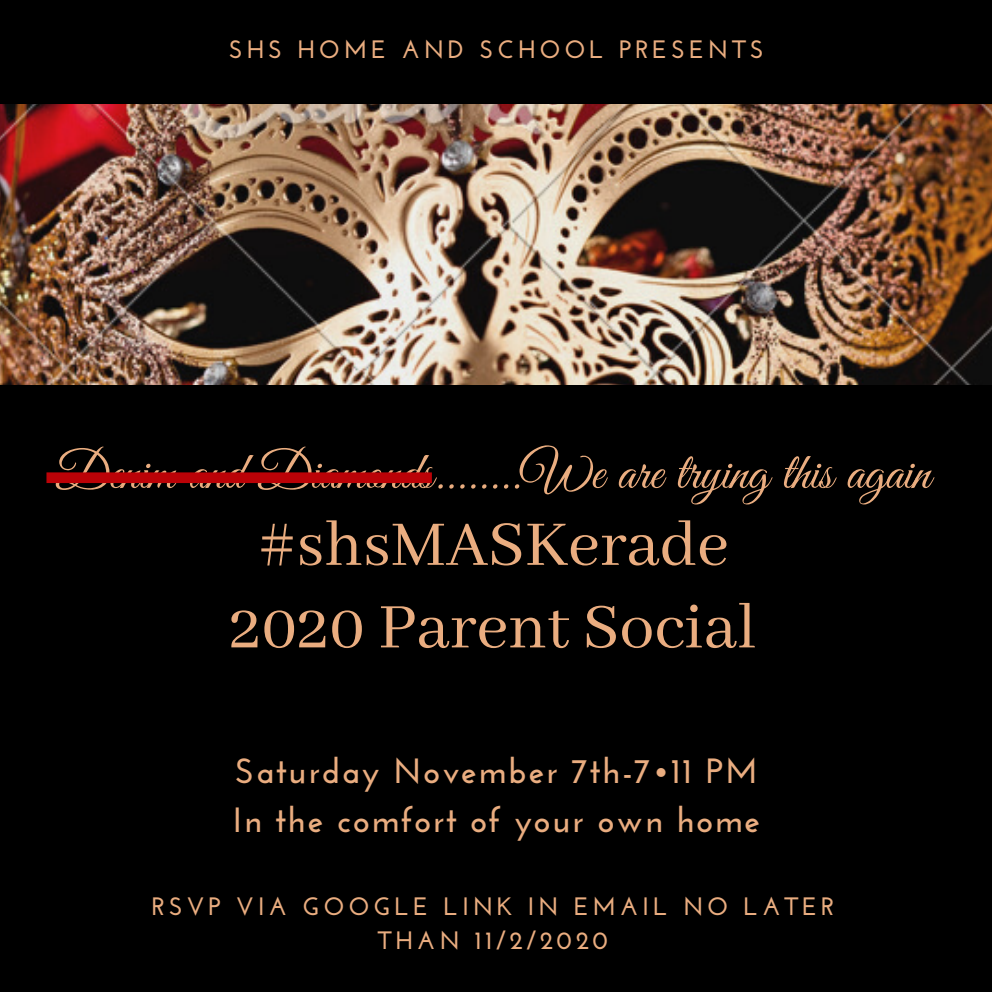
<style>
.page{position:relative;width:992px;height:992px;background:#fff}
.page>*{position:absolute;margin:0;border:0;box-sizing:border-box;transform-origin:0 0}
.t1{font:70px/82.5px "Abhaya Libre";color:#eaad80;text-align:center}
.t2{font:52.5px "Great Vibes";color:#eaad80}
.t3{font:700 35px/48.8px "Josefin Sans";letter-spacing:.05em;color:#eaad80}
.t4{font:700 25.25px/33.8px "Josefin Sans";letter-spacing:.15em;color:#eaad80;text-align:center}
</style>
<div class="page">
<img style="left:0;top:104px;width:992px;height:282px">
<div style="left:0;top:0;width:992px;height:104px;background:#000"></div>
<div style="left:0;top:386px;width:992px;height:606px;background:#000"></div>
<svg style="left:46px;top:472px;width:386px;height:11px;background:#b30106"></svg>
<p class="t4" style="left:229px;top:35px;width:537px">SHS HOME AND SCHOOL PRESENTS</p>
<h2 class="t2" style="left:56px;top:443px;width:876px">Denim and Diamonds........We are trying this again</h2>
<h1 class="t1" style="left:229px;top:506px;width:529px">#shsMASKerade<br>2020 Parent Social</h1>
<h3 class="t3" style="left:233px;top:750px;width:529px">Saturday November 7th-7•11 PM<br>In the comfort of your own home</h3>
<p class="t4" style="left:152px;top:892px;width:684px">RSVP VIA GOOGLE LINK IN EMAIL NO LATER<br>THAN 11/2/2020</p>
</div>
